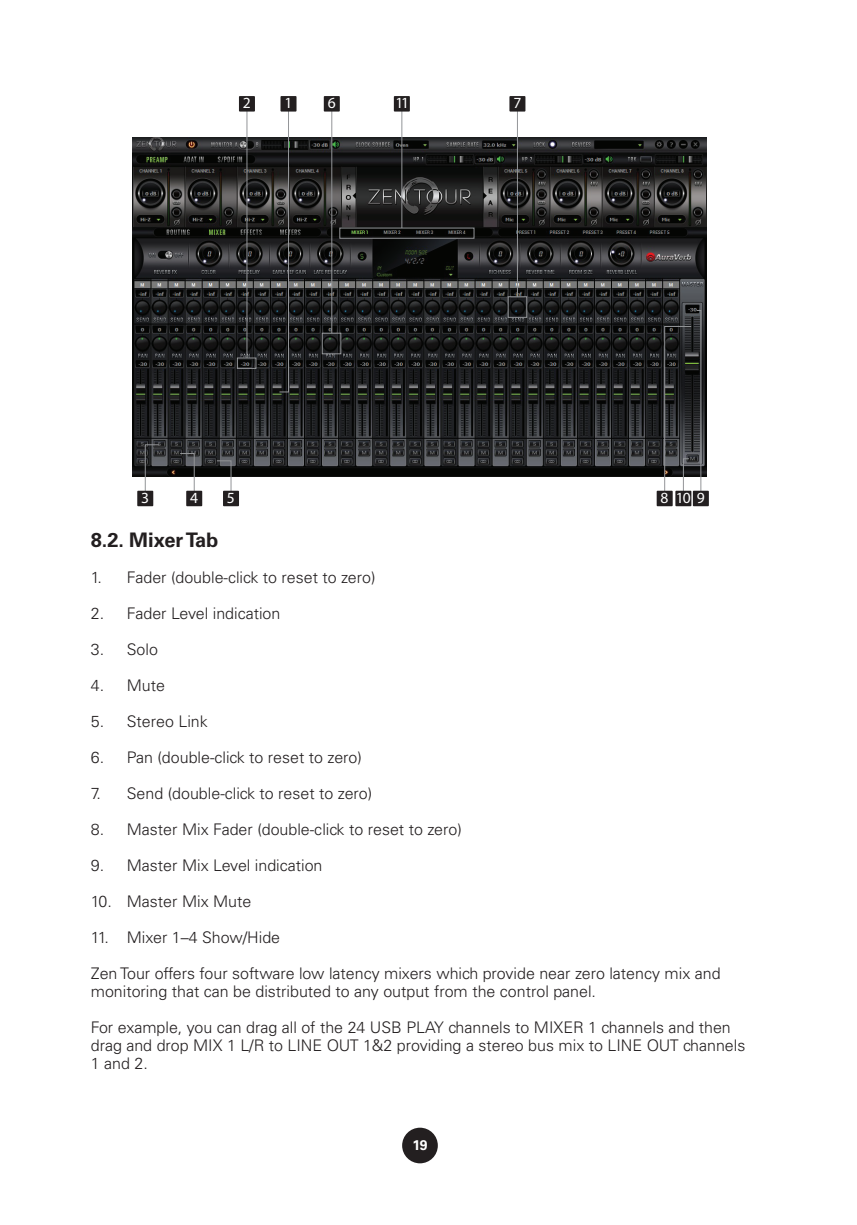
<style>
.page{position:relative;width:857px;height:1225px;background:#fff}
.page>*{position:absolute;margin:0;border:0;box-sizing:border-box;transform-origin:0 0}
.t1{font:700 20px "Univers";color:#231f20}
.t2{font:300 16px/18px "Univers";color:#231f20}
.t3{font:15.6px "Myriad Pro";letter-spacing:.165em;color:#fff}
.t4{font:700 14px "Univers";color:#fff}
</style>
<div class="page">
<div style="left:402px;top:1127px;width:35px;height:36px;background:#231f20;border-radius:50%"></div>
<img style="left:132px;top:137px;width:574px;height:339px">
<svg style="left:144px;top:444px;width:16px;height:51px"></svg>
<div style="left:137px;top:491px;width:16px;height:15px;background:#231f20"></div>
<svg style="left:216px;top:460px;width:16px;height:31px"></svg>
<div style="left:223px;top:491px;width:16px;height:15px;background:#231f20"></div>
<svg style="left:179px;top:453px;width:16px;height:38px"></svg>
<div style="left:186px;top:491px;width:16px;height:15px;background:#231f20"></div>
<div style="left:656px;top:491px;width:16px;height:15px;background:#231f20"></div>
<div style="left:675px;top:491px;width:16px;height:15px;background:#231f20"></div>
<svg style="left:663px;top:309px;width:38px;height:186px;background:#3d3f40"></svg>
<div style="left:692px;top:491px;width:16px;height:15px;background:#231f20"></div>
<div style="left:280px;top:96px;width:16px;height:16px;background:#231f20"></div>
<div style="left:239px;top:96px;width:16px;height:16px;background:#231f20"></div>
<div style="left:323px;top:96px;width:16px;height:16px;background:#231f20"></div>
<div style="left:393px;top:96px;width:16px;height:16px;background:#231f20"></div>
<div style="left:509px;top:96px;width:16px;height:16px;background:#231f20"></div>
<svg style="left:236px;top:108px;width:291px;height:285px;background:#3a3b3b"></svg>
<p class="t3" style="left:243px;top:94px;width:9px">2</p>
<p class="t3" style="left:284px;top:94px;width:9px">1</p>
<p class="t3" style="left:327px;top:94px;width:9px">6</p>
<p class="t3" style="left:395px;top:94px;width:15px">11</p>
<p class="t3" style="left:513px;top:94px;width:9px">7</p>
<p class="t3" style="left:141px;top:488px;width:9px">3</p>
<p class="t3" style="left:190px;top:488px;width:9px">4</p>
<p class="t3" style="left:227px;top:488px;width:9px">5</p>
<p class="t3" style="left:660px;top:488px;width:46px">8109</p>
<p class="t1" style="left:91px;top:528px;width:129px">8.2. Mixer Tab</p>
<p class="t2" style="left:91px;top:568px;width:286px">1. Fader (double-click to reset to zero)</p>
<p class="t2" style="left:91px;top:604px;width:191px">2. Fader Level indication</p>
<p class="t2" style="left:91px;top:640px;width:69px">3. Solo</p>
<p class="t2" style="left:91px;top:676px;width:76px">4. Mute</p>
<p class="t2" style="left:91px;top:712px;width:118px">5. Stereo Link</p>
<p class="t2" style="left:91px;top:748px;width:272px">6. Pan (double-click to reset to zero)</p>
<p class="t2" style="left:91px;top:784px;width:283px">7. Send (double-click to reset to zero)</p>
<p class="t2" style="left:91px;top:820px;width:372px">8. Master Mix Fader (double-click to reset to zero)</p>
<p class="t2" style="left:91px;top:856px;width:233px">9. Master Mix Level indication</p>
<p class="t2" style="left:91px;top:892px;width:162px">10. Master Mix Mute</p>
<p class="t2" style="left:91px;top:928px;width:191px">11. Mixer 1–4 Show/Hide</p>
<p class="t2" style="left:91px;top:964px;width:631px">Zen Tour offers four software low latency mixers which provide near zero latency mix and monitoring that can be distributed to any output from the control panel.</p>
<p class="t2" style="left:91px;top:1018px;width:655px">For example, you can drag all of the 24 USB PLAY channels to MIXER 1 channels and then drag and drop MIX 1 L/R to LINE OUT 1&amp;2 providing a stereo bus mix to LINE OUT channels<br>1 and 2.</p>
<p class="t4" style="left:412px;top:1136px;width:17px">19</p>
</div>
